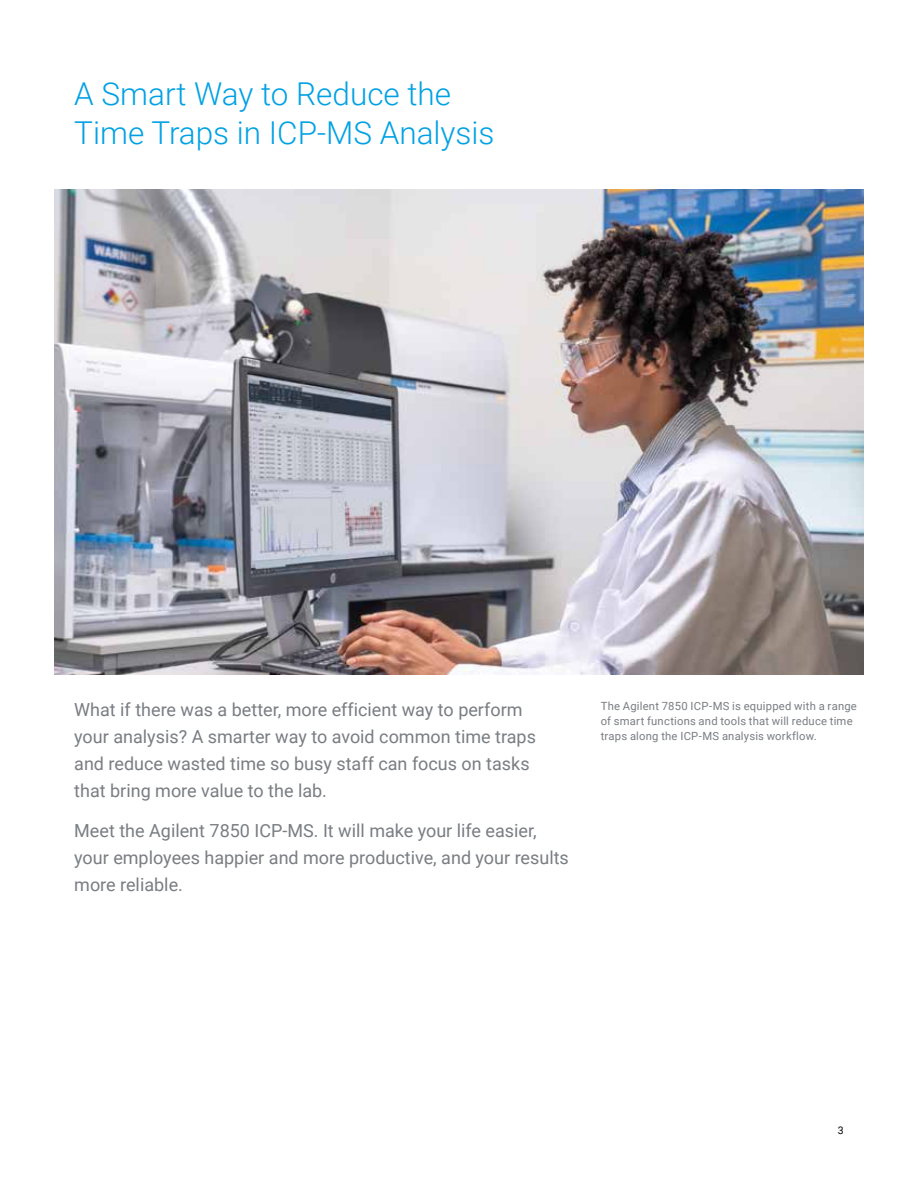
<style>
.page{position:relative;width:918px;height:1188px;background:#fff}
.page>*{position:absolute;margin:0;border:0;box-sizing:border-box;transform-origin:0 0}
.t1{font:300 31.5px/39px "Roboto";color:#00a1e4}
.t2{font:18px/27px "Roboto";color:#797d82}
.t3{font:11.25px/15px "Roboto";letter-spacing:.02em;color:#797d82}
.t4{font:10.5px "Roboto";color:#000}
</style>
<div class="page">
<img style="left:54px;top:189px;width:810px;height:486px">
<h1 class="t1" style="left:74px;top:73px;width:422px">A Smart Way to Reduce the<br>Time Traps in ICP-MS Analysis</h1>
<p class="t2" style="left:74px;top:695px;width:463px">What if there was a better, more efficient way to perform your analysis? A smarter way to avoid common time traps and reduce wasted time so busy staff can focus on tasks that bring more value to the lab.</p>
<p class="t2" style="left:74px;top:816px;width:496px">Meet the Agilent 7850 ICP-MS. It will make your life easier, your employees happier and more productive, and your results more reliable.</p>
<p class="t3" style="left:601px;top:699px;width:258px">The Agilent 7850 ICP-MS is equipped with a range of smart functions and tools that will reduce time traps along the ICP-MS analysis workflow.</p>
<p class="t4" style="left:838px;top:1123px;width:7px">3</p>
</div>
